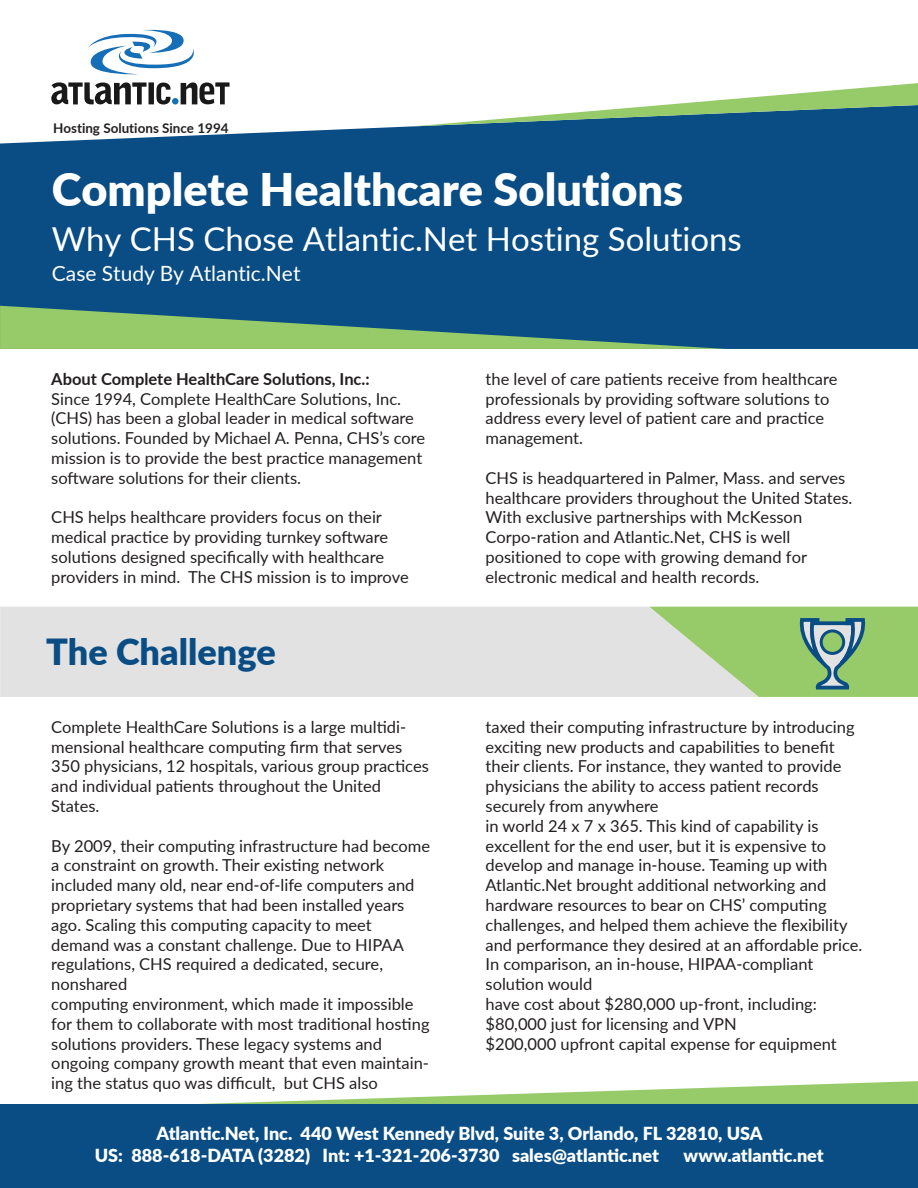
<style>
.page{position:relative;width:918px;height:1188px;background:#fff}
.page>*{position:absolute;margin:0;border:0;box-sizing:border-box;transform-origin:0 0}
.t1{font:900 45px "Lato";color:#fff}
.t2{font:900 36px "Lato";color:#094d84}
.t3{font:33px "Lato";color:#fff}
.t4{font:21px "Lato";color:#fff}
.t5{font:900 18px/21.6px "Lato";color:#fff}
.t6{font:16.5px/19.8px "Lato";color:#231f20}
.t7{font:700 16.5px "Lato";color:#231f20}
.t8{font:700 13.5px "Lato";color:#231f20}
</style>
<div class="page">
<div style="left:0;top:126px;width:918px;height:223px;background:#094d84"></div>
<svg style="left:156px;top:83px;width:14px;height:21px"></svg>
<svg style="left:51px;top:82px;width:96px;height:22px"></svg>
<div style="left:148px;top:82px;width:6px;height:22px;background:#191919"></div>
<svg style="left:181px;top:82px;width:49px;height:22px"></svg>
<svg style="left:88px;top:29px;width:106px;height:46px"></svg>
<div style="left:172px;top:98px;width:7px;height:7px;background:#156eb6;border-radius:50%"></div>
<svg style="left:418px;top:83px;width:500px;height:43px"></svg>
<svg style="left:0;top:306px;width:726px;height:43px;background:#508c76"></svg>
<svg style="left:201px;top:1081px;width:717px;height:23px"></svg>
<div style="left:0;top:1104px;width:918px;height:84px;background:#094d84"></div>
<div style="left:0;top:607px;width:649px;height:90px;background:#e2e2e2"></div>
<svg style="left:649px;top:607px;width:269px;height:90px;background:#a2ca89"></svg>
<div style="left:821px;top:631px;width:23px;height:22px;background:#97cb6a;border-radius:50%"></div>
<div style="left:820px;top:629px;width:25px;height:26px;border:3px solid #094d84;border-radius:50%"></div>
<p class="t8" style="left:53px;top:118px;width:177px">Hosting Solutions Since 1994</p>
<h1 class="t1" style="left:52px;top:156px;width:633px">Complete Healthcare Solutions</h1>
<h3 class="t3" style="left:52px;top:215px;width:691px">Why CHS Chose Atlantic.Net Hosting Solutions</h3>
<p class="t4" style="left:52px;top:258px;width:250px">Case Study By Atlantic.Net</p>
<p class="t7" style="left:51px;top:367px;width:320px">About Complete HealthCare Solutions, Inc.:</p>
<p class="t6" style="left:51px;top:388px;width:376px">Since 1994, Complete HealthCare Solutions, Inc. (CHS) has been a global leader in medical software solutions. Founded by Michael A. Penna, CHS’s core mission is to provide the best practice management software solutions for their clients.</p>
<p class="t6" style="left:51px;top:507px;width:359px">CHS helps healthcare providers focus on their medical practice by providing turnkey software solutions designed specifically with healthcare providers in mind. The CHS mission is to improve</p>
<h2 class="t2" style="left:46px;top:625px;width:231px">The Challenge</h2>
<p class="t6" style="left:51px;top:716px;width:379px">Complete HealthCare Solutions is a large multidi&shy;mensional healthcare computing firm that serves 350 physicians, 12 hospitals, various group practices and individual patients throughout the United States.</p>
<p class="t6" style="left:51px;top:835px;width:380px">By 2009, their computing infrastructure had become a constraint on growth. Their existing network included many old, near end-of-life computers and proprietary systems that had been installed years ago. Scaling this computing capacity to meet demand was a constant challenge. Due to HIPAA regulations, CHS required a dedicated, secure, nonshared<br>computing environment, which made it impossible for them to collaborate with most traditional hosting solutions providers. These legacy systems and ongoing company growth meant that even maintain&shy;ing the status quo was difficult, but CHS also</p>
<p class="t6" style="left:486px;top:368px;width:353px">the level of care patients receive from healthcare professionals by providing software solutions to address every level of patient care and practice management.</p>
<p class="t6" style="left:486px;top:467px;width:368px">CHS is headquartered in Palmer, Mass. and serves healthcare providers throughout the United States.<br>With exclusive partnerships with McKesson Corpo-ration and Atlantic.Net, CHS is well positioned to cope with growing demand for electronic medical and health records.</p>
<p class="t6" style="left:486px;top:716px;width:378px">taxed their computing infrastructure by introducing exciting new products and capabilities to benefit their clients. For instance, they wanted to provide physicians the ability to access patient records securely from anywhere<br>in world 24 x 7 x 365. This kind of capability is excellent for the end user, but it is expensive to develop and manage in-house. Teaming up with Atlantic.Net brought additional networking and hardware resources to bear on CHS’ computing challenges, and helped them achieve the flexibility and performance they desired at an affordable price.<br>In comparison, an in-house, HIPAA-compliant solution would<br>have cost about $280,000 up-front, including: $80,000 just for licensing and VPN<br>$200,000 upfront capital expense for equipment</p>
<p class="t5" style="left:95px;top:1122px;width:669px;text-indent:62px">Atlantic.Net, Inc. 440 West Kennedy Blvd, Suite 3, Orlando, FL 32810, USA<br>US: 888-618-DATA (3282) Int: +1-321-206-3730 sales@atlantic.net</p>
<p class="t5" style="left:684px;top:1144px;width:142px">www.atlantic.net</p>
</div>
